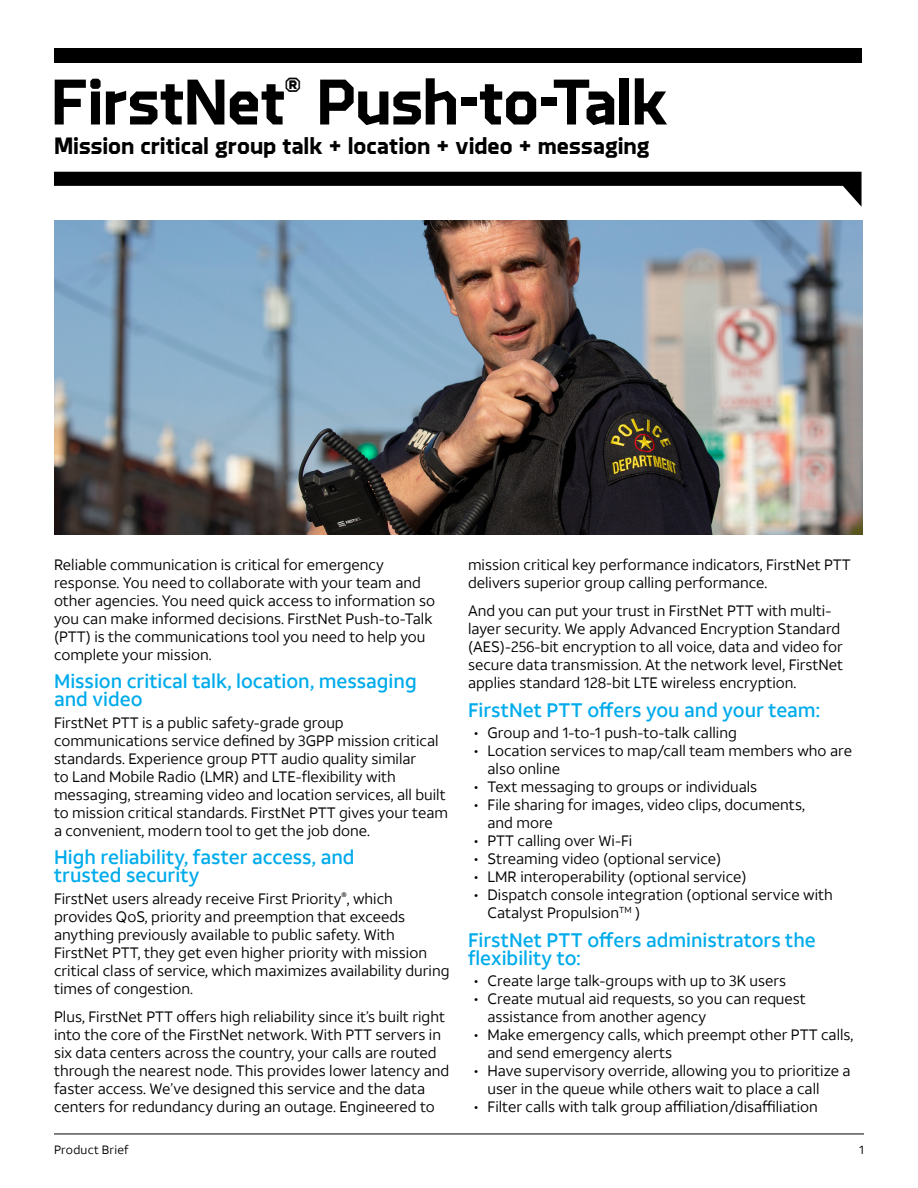
<style>
.page{position:relative;width:918px;height:1188px;background:#fff}
.page>*{position:absolute;margin:0;border:0;box-sizing:border-box;transform-origin:0 0}
.t1{font:700 66px "Brooklyn";letter-spacing:-.01em;color:#000}
.t2{font:700 24px "Brooklyn";color:#000}
.t3{font:500 19.5px/18px "ATT Aleck Sans";color:#00abeb}
.t4{font:15px/18px "ATT Aleck Sans";color:#000}
.t5{font:12px "ATT Aleck Sans";letter-spacing:.02em;color:#000}
.s1{color:#211d1e}
</style>
<div class="page">
<hr style="left:54px;top:1134px;width:810px;height:1px;background:#000">
<img style="left:54px;top:220px;width:808px;height:314px">
<div style="left:54px;top:48px;width:808px;height:14px;background:#000"></div>
<svg style="left:54px;top:172px;width:808px;height:35px"></svg>
<h1 class="t1" style="left:51px;top:70px;width:618px">FirstNet<sup>®</sup> Push-to-Talk</h1>
<h2 class="t2" style="left:54px;top:134px;width:597px">Mission critical group talk + location + video + messaging</h2>
<p class="t4" style="left:54px;top:555px;width:383px">Reliable communication is critical for emergency response. You need to collaborate with your team and other agencies. You need quick access to information so you can make informed decisions. FirstNet Push-to-Talk (PTT) is the communications tool you need to help you complete your mission.</p>
<h3 class="t3" style="left:54px;top:672px;width:364px">Mission critical talk, location, messaging and video</h3>
<p class="t4" style="left:54px;top:714px;width:396px">FirstNet PTT is a public safety-grade group communications service defined by 3GPP mission critical standards. Experience group PTT audio quality similar<br>to Land Mobile Radio (LMR) and LTE-flexibility with messaging, streaming video and location services, all built to mission critical standards. FirstNet PTT gives your team a convenient, modern tool to get the job done.</p>
<h3 class="t3" style="left:54px;top:849px;width:302px">High reliability, faster access, and trusted security</h3>
<p class="t4" style="left:54px;top:890px;width:397px">FirstNet users already receive First Priority<sup>®</sup>, which provides QoS, priority and preemption that exceeds anything previously available to public safety. With FirstNet PTT, they get even higher priority with mission critical class of service, which maximizes availability during times of congestion<span class="s1">.</span></p>
<p class="t4" style="left:54px;top:1008px;width:397px">Plus, FirstNet PTT offers high reliability since it’s built right into the core of the FirstNet network. With PTT servers in six data centers across the country, your calls are routed through the nearest node. This provides lower latency and faster access. We’ve designed this service and the data centers for redundancy during an outage. Engineered to</p>
<p class="t4" style="left:468px;top:555px;width:384px">mission critical key performance indicators, FirstNet PTT delivers superior group calling performance.</p>
<p class="t4" style="left:468px;top:602px;width:377px">And you can put your trust in FirstNet PTT with multi&shy;layer security. We apply Advanced Encryption Standard (AES)-256-bit encryption to all voice, data and video for secure data transmission. At the network level, FirstNet applies standard 128-bit LTE wireless encryption.</p>
<h3 class="t3" style="left:468px;top:701px;width:353px">FirstNet PTT offers you and your team:</h3>
<p class="t4" style="left:474px;top:724px;width:264px">• Group and 1-to-1 push-to-talk calling</p>
<p class="t4" style="left:488px;top:742px;width:366px;text-indent:-14px">• Location services to map/call team members who are also online</p>
<p class="t4" style="left:474px;top:778px;width:285px">• Text messaging to groups or individuals</p>
<p class="t4" style="left:488px;top:796px;width:319px;text-indent:-14px">• File sharing for images, video clips, documents, and more</p>
<p class="t4" style="left:474px;top:832px;width:160px">• PTT calling over Wi-Fi</p>
<p class="t4" style="left:474px;top:850px;width:249px">• Streaming video (optional service)</p>
<p class="t4" style="left:474px;top:868px;width:274px">• LMR interoperability (optional service)</p>
<p class="t4" style="left:488px;top:886px;width:347px;text-indent:-14px">• Dispatch console integration (optional service with<br>Catalyst Propulsion<sup>TM</sup> )</p>
<h3 class="t3" style="left:468px;top:931px;width:349px">FirstNet PTT offers administrators the flexibility to:</h3>
<p class="t4" style="left:474px;top:972px;width:314px">• Create large talk-groups with up to 3K users</p>
<p class="t4" style="left:488px;top:990px;width:320px;text-indent:-14px">• Create mutual aid requests, so you can request assistance from another agency</p>
<p class="t4" style="left:488px;top:1026px;width:367px;text-indent:-14px">• Make emergency calls, which preempt other PTT calls, and send emergency alerts</p>
<p class="t4" style="left:488px;top:1062px;width:365px;text-indent:-14px">• Have supervisory override, allowing you to prioritize a user in the queue while others wait to place a call</p>
<p class="t4" style="left:474px;top:1098px;width:345px">• Filter calls with talk group affiliation/disaffiliation</p>
<p class="t5" style="left:54px;top:1143px;width:76px">Product Brief</p>
<p class="t5" style="left:859px;top:1143px;width:6px">1</p>
</div>
